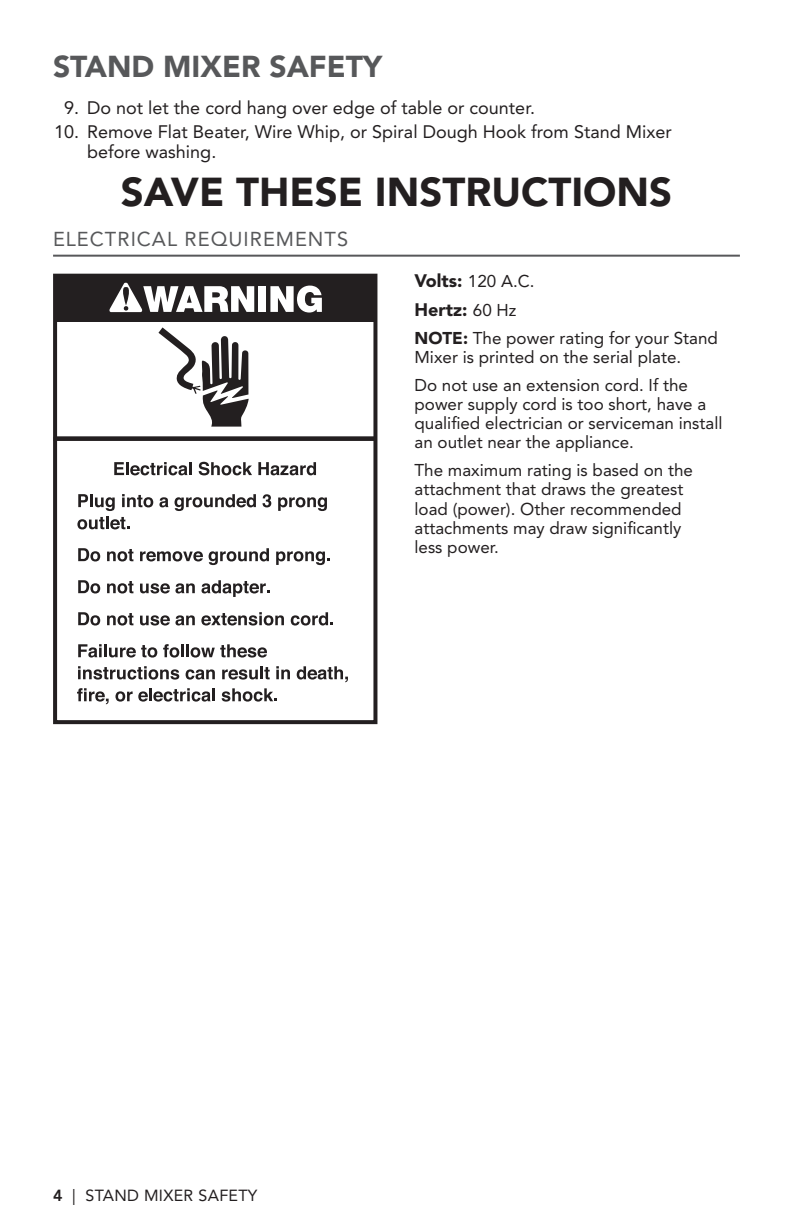
<style>
.page{position:relative;width:793px;height:1225px;background:#fff}
.page>*{position:absolute;margin:0;border:0;box-sizing:border-box;transform-origin:0 0}
.t1{font:900 40px "Avenir LT Std";color:#231f20}
.t2{font:900 30px "Avenir LT Std";color:#57585a}
.t3{font:20px "Avenir LT Std";letter-spacing:.05em;color:#57585a}
.t4{font:18px/20px "Avenir LT Std";color:#231f20}
.t5{font:900 18px "Avenir LT Std";color:#231f20}
.t6{font:17px/19px "Avenir LT Std";color:#231f20}
.t7{font:16px "Avenir LT Std";letter-spacing:.02em;color:#231f20}
.s1{font-weight:900;font-size:18px}
.s2{font-weight:400;font-size:17px}
.s3{font-weight:900}
.s4{font-weight:800}
</style>
<div class="page">
<hr style="left:53px;top:254px;width:686px;height:2px;background:#57585a">
<div style="left:53px;top:273px;width:324px;height:451px;border:4px solid #231f20"></div>
<div style="left:55px;top:276px;width:320px;height:46px;background:#231f20"></div>
<div style="left:258px;top:286px;width:8px;height:26px;background:#fff"></div>
<svg style="left:270px;top:285px;width:51px;height:27px"></svg>
<svg style="left:109px;top:283px;width:145px;height:29px"></svg>
<svg style="left:114px;top:462px;width:77px;height:13px"></svg>
<svg style="left:198px;top:461px;width:54px;height:14px"></svg>
<svg style="left:258px;top:462px;width:58px;height:13px"></svg>
<svg style="left:159px;top:497px;width:9px;height:10px"></svg>
<svg style="left:174px;top:494px;width:82px;height:17px"></svg>
<svg style="left:262px;top:494px;width:9px;height:13px"></svg>
<svg style="left:278px;top:497px;width:49px;height:14px"></svg>
<svg style="left:77px;top:494px;width:76px;height:35px"></svg>
<svg style="left:78px;top:548px;width:22px;height:13px"></svg>
<svg style="left:107px;top:549px;width:26px;height:12px"></svg>
<svg style="left:140px;top:548px;width:129px;height:17px"></svg>
<svg style="left:276px;top:551px;width:54px;height:14px"></svg>
<svg style="left:78px;top:580px;width:22px;height:13px"></svg>
<svg style="left:107px;top:581px;width:26px;height:12px"></svg>
<svg style="left:140px;top:583px;width:55px;height:10px"></svg>
<svg style="left:201px;top:580px;width:69px;height:16px"></svg>
<svg style="left:78px;top:612px;width:22px;height:13px"></svg>
<svg style="left:107px;top:613px;width:26px;height:12px"></svg>
<svg style="left:140px;top:615px;width:55px;height:10px"></svg>
<svg style="left:201px;top:612px;width:83px;height:13px"></svg>
<svg style="left:290px;top:612px;width:43px;height:13px"></svg>
<svg style="left:78px;top:644px;width:79px;height:13px"></svg>
<svg style="left:163px;top:644px;width:104px;height:13px"></svg>
<svg style="left:78px;top:666px;width:101px;height:13px"></svg>
<svg style="left:185px;top:669px;width:30px;height:10px"></svg>
<svg style="left:222px;top:666px;width:47px;height:13px"></svg>
<svg style="left:276px;top:666px;width:14px;height:13px"></svg>
<svg style="left:296px;top:666px;width:52px;height:16px"></svg>
<svg style="left:77px;top:688px;width:32px;height:16px"></svg>
<svg style="left:115px;top:691px;width:17px;height:10px"></svg>
<svg style="left:138px;top:688px;width:77px;height:13px"></svg>
<svg style="left:221px;top:688px;width:56px;height:13px"></svg>
<div style="left:53px;top:436px;width:323px;height:5px;background:#231f20"></div>
<svg style="left:158px;top:327px;width:90px;height:99px"></svg>
<h2 class="t2" style="left:53px;top:48px;width:330px">STAND MIXER SAFETY</h2>
<p class="t4" style="left:64px;top:98px;width:472px">9. Do not let the cord hang over edge of table or counter.</p>
<p class="t4" style="left:87px;top:122px;width:585px;text-indent:-33px">10. Remove Flat Beater, Wire Whip, or Spiral Dough Hook from Stand Mixer before washing.</p>
<h1 class="t1" style="left:121px;top:168px;width:552px">SAVE THESE INSTRUCTIONS</h1>
<p class="t3" style="left:53px;top:227px;width:296px">ELECTRICAL REQUIREMENTS</p>
<p class="t6" style="left:414px;top:272px;width:121px"><span class="s1">Volts:</span> 120 A.C.</p>
<p class="t5" style="left:414px;top:299px;width:103px">Hertz: <span class="s2">60 Hz</span></p>
<p class="t6" style="left:414px;top:329px;width:305px"><span class="s3">NOTE:</span> The power rating for your Stand<br>Mixer is printed on the serial plate.</p>
<p class="t6" style="left:414px;top:376px;width:309px">Do not use an extension cord. If the power supply cord is too short, have a qualified electrician or serviceman install an outlet near the appliance.</p>
<p class="t6" style="left:414px;top:461px;width:280px">The maximum rating is based on the attachment that draws the greatest load (power). Other recommended attachments may draw significantly less power.</p>
<p class="t7" style="left:53px;top:1185px;width:206px"><span class="s4">4</span> | STAND MIXER SAFETY</p>
</div>
